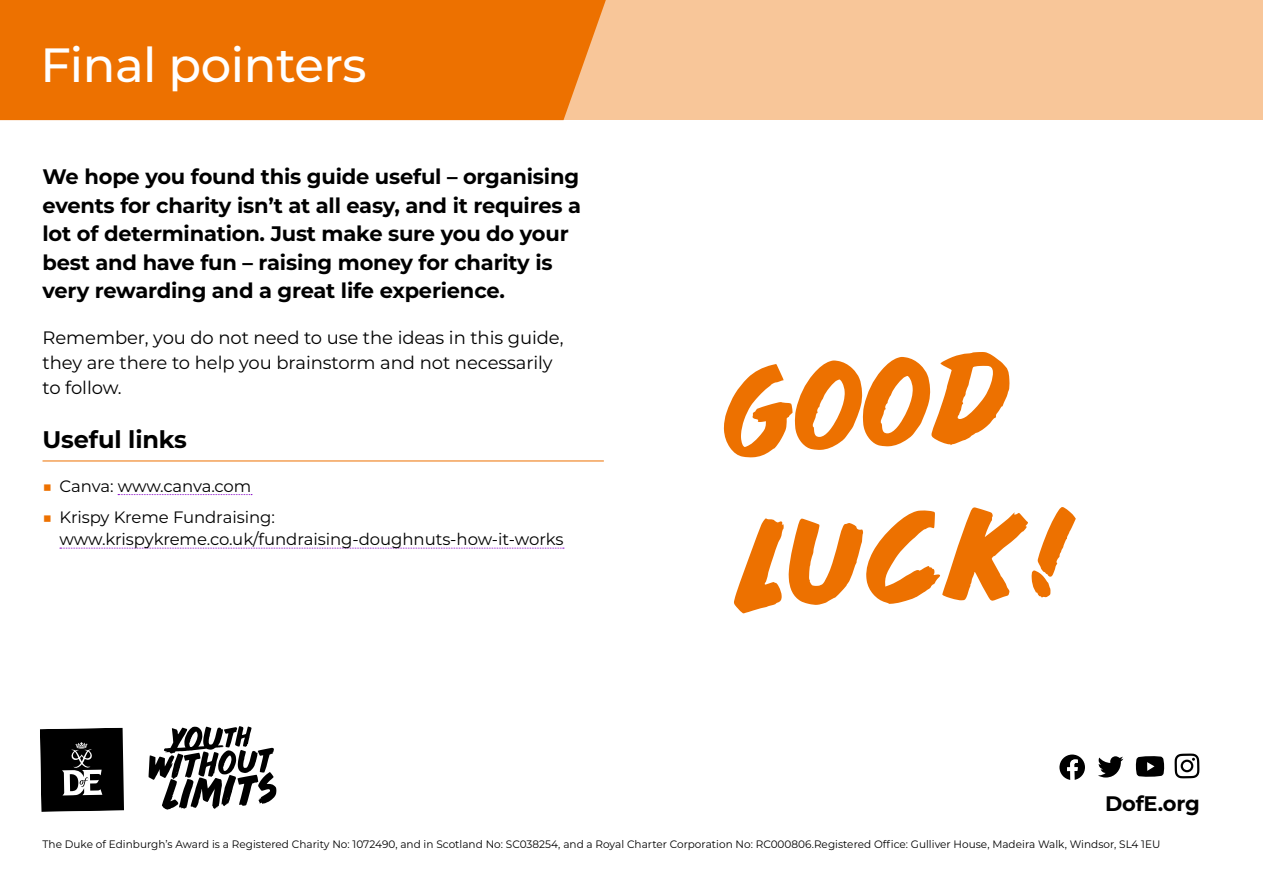
<style>
.page{position:relative;width:1263px;height:893px;background:#fff}
.page>*{position:absolute;margin:0;border:0;box-sizing:border-box;transform-origin:0 0}
.t1{font:117px/154.8px "Dofe Unlimited Headline";color:#ed7100}
.t2{font:500 48px "Montserrat";letter-spacing:-.01em;color:#fff}
.t3{font:700 24px "Montserrat";letter-spacing:-.005em;color:#000}
.t4{font:700 21px/28.5px "Montserrat";letter-spacing:-.01em;color:#000}
.t5{font:18px/24.8px "Montserrat";letter-spacing:-.005em;color:#000}
.t6{font:16.5px/22.5px "Montserrat";letter-spacing:-.005em;color:#000}
.t7{font:10.8px "Montserrat";letter-spacing:.005em;color:#000}
.s1{font-weight:800;color:#ed7100}
</style>
<div class="page">
<div style="left:437px;top:0;width:826px;height:120px;background:#f8c699"></div>
<div style="left:0;top:0;width:606px;height:120px;background:#ed7100"></div>
<svg style="left:149px;top:726px;width:128px;height:84px"></svg>
<svg style="left:40px;top:728px;width:84px;height:84px;background:#232323"></svg>
<hr style="left:43px;top:461px;width:561px;height:1px;background:#ed7100">
<svg style="left:118px;top:494px;width:134px;height:1px"></svg>
<svg style="left:60px;top:548px;width:504px;height:1px"></svg>
<svg style="left:1059px;top:754px;width:26px;height:26px"></svg>
<svg style="left:1098px;top:756px;width:25px;height:22px"></svg>
<svg style="left:1136px;top:756px;width:28px;height:21px"></svg>
<svg style="left:1174px;top:753px;width:25px;height:25px"></svg>
<h2 class="t2" style="left:40px;top:31px;width:328px">Final pointers</h2>
<p class="t4" style="left:43px;top:161px;width:540px">We hope you found this guide useful – organising events for charity isn’t at all easy, and it requires a lot of determination. Just make sure you do your best and have fun – raising money for charity is very rewarding and a great life experience.</p>
<p class="t5" style="left:43px;top:325px;width:522px">Remember, you do not need to use the ideas in this guide, they are there to help you brainstorm and not necessarily to follow.</p>
<p class="t3" style="left:43px;top:422px;width:146px">Useful links</p>
<p class="t6" style="left:43px;top:474px;width:210px"><span class="s1">■</span> Canva: www.canva.com</p>
<p class="t6" style="left:60px;top:505px;width:505px;text-indent:-17px"><span class="s1">■</span> Krispy Kreme Fundraising: www.krispykreme.co.uk/fundraising-doughnuts-how-it-works</p>
<h1 class="t1" style="left:719px;top:339px;width:348px;rotate:-3deg">Good luck!</h1>
<p class="t4" style="left:1105px;top:788px;width:96px">DofE.org</p>
<p class="t7" style="left:43px;top:837px;width:1119px">The Duke of Edinburgh’s Award is a Registered Charity No: 1072490, and in Scotland No: SC038254, and a Royal Charter Corporation No: RC000806.Registered Office: Gulliver House, Madeira Walk, Windsor, SL4 1EU</p>
</div>
